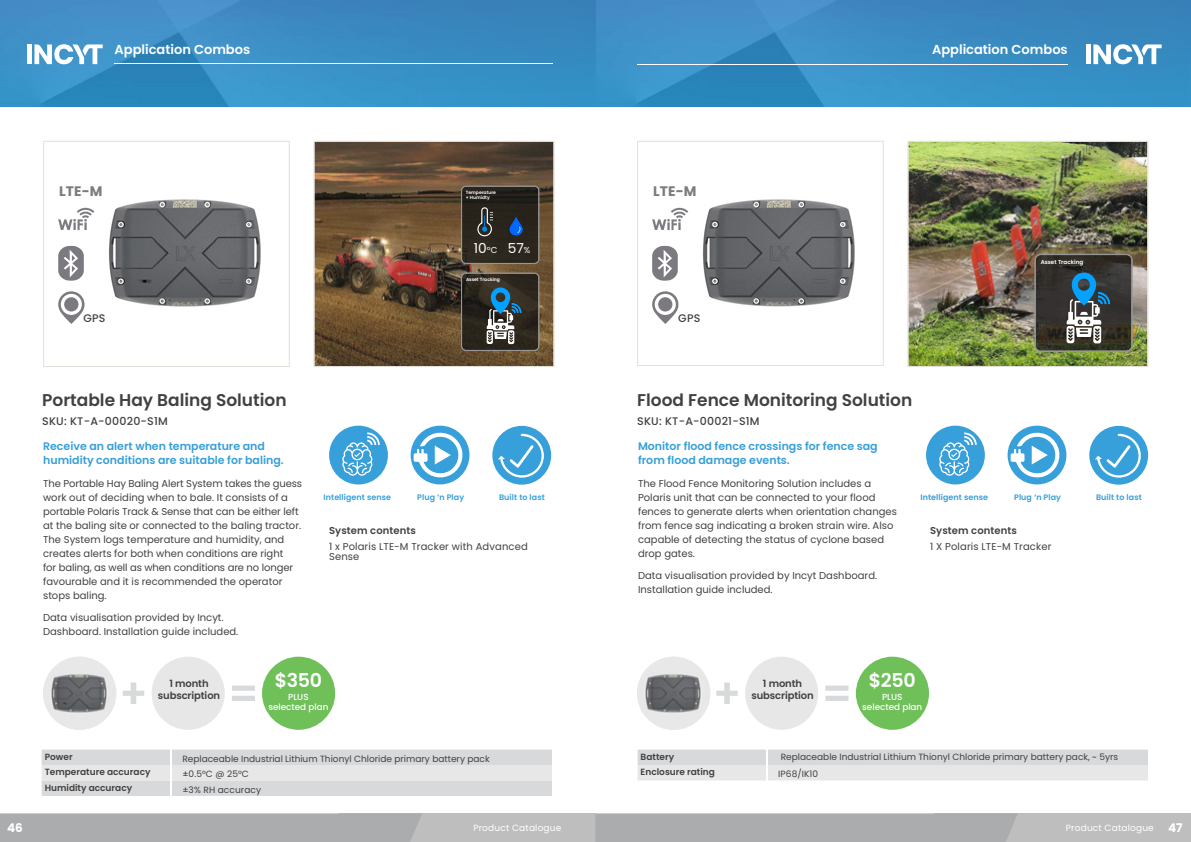
<style>
.page{position:relative;width:1191px;height:842px;background:#fff}
.page>*{position:absolute;margin:0;border:0;box-sizing:border-box;transform-origin:0 0}
.t1{font:600 19px "Poppins";letter-spacing:-.02em;color:#fff}
.t2{font:600 17px "Poppins";color:#414142}
.t3{font:700 13.8px "Poppins";letter-spacing:.01em;color:#7c7a80}
.t4{font:13.7px "Poppins";color:#fff}
.t5{font:600 13px "Poppins";color:#fff}
.t6{font:700 12px "Poppins";color:#fff}
.t7{font:600 11px/14px "Poppins";color:#379fd9}
.t8{font:500 11px "Poppins";letter-spacing:.02em;color:#414142}
.t9{font:10px/14px "Poppins";color:#414142}
.t10{font:600 10px/12px "Poppins";letter-spacing:-.01em;color:#414142;text-align:center}
.t11{font:600 10px "Poppins";letter-spacing:.01em;color:#414142}
.t12{font:9px "Poppins";color:#414142}
.t13{font:600 9px "Poppins";color:#414142}
.t14{font:9px "Poppins";letter-spacing:.02em;color:#fff}
.t15{font:500 8.8px/10px "Poppins";color:#fff;text-align:center}
.t16{font:600 7.9px "Poppins";letter-spacing:.01em;color:#379fd9}
.t17{font:600 5.7px "Poppins";color:#fff}
.t18{font:600 4.5px/5.4px "Poppins";color:#fff}
.s1{font-size:8.6px}
.s2{font-weight:700;font-size:12px}
</style>
<div class="page">
<img style="left:0;top:0;width:1191px;height:107px">
<hr style="left:595px;top:0;width:1px;height:107px;background:#358ac1">
<div style="left:339px;top:813px;width:256px;height:29px;background:#bebebf"></div>
<div style="left:934px;top:813px;width:257px;height:29px;background:#bebebf"></div>
<div style="left:0;top:813px;width:422px;height:29px;background:#abacae"></div>
<div style="left:595px;top:813px;width:422px;height:29px;background:#abacae"></div>
<hr style="left:637px;top:64px;width:430px;height:1px;background:#fff">
<hr style="left:115px;top:63px;width:438px;height:1px;background:#fff">
<hr style="left:27px;top:44px;width:4px;height:20px;background:#fff">
<svg style="left:34px;top:44px;width:69px;height:20px"></svg>
<div style="left:1085px;top:44px;width:5px;height:20px;background:#fff"></div>
<svg style="left:1093px;top:44px;width:68px;height:20px"></svg>
<svg style="left:313px;top:141px;width:241px;height:226px;background:#6b5138"></svg>
<img style="left:907px;top:141px;width:241px;height:226px">
<div style="left:410px;top:426px;width:59px;height:58px;background:#379fd9;border-radius:50%"></div>
<svg style="left:413px;top:430px;width:51px;height:49px"></svg>
<div style="left:1007px;top:426px;width:59px;height:58px;background:#379fd9;border-radius:50%"></div>
<svg style="left:1010px;top:430px;width:51px;height:49px"></svg>
<div style="left:329px;top:426px;width:59px;height:58px;background:#379fd9;border-radius:50%"></div>
<div style="left:926px;top:426px;width:58px;height:58px;background:#379fd9;border-radius:50%"></div>
<div style="left:492px;top:426px;width:59px;height:59px;background:#379fd9;border-radius:50%"></div>
<svg style="left:498px;top:434px;width:46px;height:44px"></svg>
<div style="left:1089px;top:426px;width:59px;height:59px;background:#379fd9;border-radius:50%"></div>
<svg style="left:1094px;top:434px;width:46px;height:44px"></svg>
<svg style="left:42px;top:749px;width:510px;height:47px;background:#dddedf"></svg>
<hr style="left:170px;top:747px;width:1px;height:51px;background:#fff">
<svg style="left:637px;top:749px;width:511px;height:31px;background:#e0e0e1"></svg>
<hr style="left:766px;top:747px;width:1px;height:51px;background:#fff">
<svg style="left:43px;top:141px;width:247px;height:226px"></svg>
<svg style="left:637px;top:141px;width:246px;height:225px"></svg>
<svg style="left:58px;top:246px;width:26px;height:35px"></svg>
<svg style="left:58px;top:207px;width:36px;height:23px"></svg>
<svg style="left:58px;top:291px;width:28px;height:33px"></svg>
<div style="left:64px;top:297px;width:14px;height:14px;background:#7c7a80;border-radius:50%"></div>
<svg style="left:652px;top:246px;width:26px;height:35px"></svg>
<svg style="left:652px;top:207px;width:36px;height:23px"></svg>
<svg style="left:652px;top:291px;width:28px;height:33px"></svg>
<div style="left:658px;top:297px;width:14px;height:14px;background:#7c7a80;border-radius:50%"></div>
<svg style="left:461px;top:273px;width:78px;height:78px;background:#3f4340"></svg>
<svg style="left:461px;top:186px;width:78px;height:78px;background:#2f2f2c"></svg>
<svg style="left:1034px;top:254px;width:98px;height:98px;background:#444a4a"></svg>
<svg style="left:342px;top:432px;width:38px;height:44px"></svg>
<svg style="left:939px;top:432px;width:37px;height:44px"></svg>
<svg style="left:123px;top:682px;width:21px;height:22px"></svg>
<svg style="left:232px;top:686px;width:23px;height:15px"></svg>
<div style="left:152px;top:657px;width:73px;height:73px;background:#e7e7e8;border-radius:50%"></div>
<svg style="left:716px;top:682px;width:21px;height:22px"></svg>
<svg style="left:825px;top:686px;width:23px;height:15px"></svg>
<div style="left:745px;top:657px;width:73px;height:73px;background:#e7e7e8;border-radius:50%"></div>
<div style="left:262px;top:657px;width:73px;height:73px;background:#70c05a;border-radius:50%"></div>
<div style="left:856px;top:657px;width:73px;height:73px;background:#70c05a;border-radius:50%"></div>
<img style="left:43px;top:657px;width:73px;height:73px;border-radius:37px">
<img style="left:637px;top:657px;width:73px;height:73px;border-radius:37px">
<h3 class="t5" style="left:115px;top:42px;width:137px">Application Combos</h3>
<h3 class="t5" style="left:932px;top:42px;width:137px">Application Combos</h3>
<h3 class="t3" style="left:59px;top:183px;width:45px">LTE-M</h3>
<h3 class="t3" style="left:653px;top:183px;width:45px">LTE-M</h3>
<p class="t18" style="left:466px;top:190px;width:32px">Temperature + Humidty</p>
<h3 class="t4" style="left:474px;top:240px;width:58px">10<span class="s1">ºC</span> 57<span class="s1">%</span></h3>
<p class="t18" style="left:466px;top:277px;width:35px">Asset Tracking</p>
<p class="t8" style="left:83px;top:312px;width:24px">GPS</p>
<p class="t8" style="left:678px;top:312px;width:24px">GPS</p>
<h2 class="t2" style="left:42px;top:390px;width:246px">Portable Hay Baling Solution</h2>
<p class="t8" style="left:42px;top:415px;width:127px">SKU: KT-A-00020-S1M</p>
<h2 class="t2" style="left:637px;top:390px;width:277px">Flood Fence Monitoring Solution</h2>
<p class="t8" style="left:637px;top:415px;width:124px">SKU: KT-A-00021-S1M</p>
<p class="t17" style="left:1040px;top:259px;width:44px">Asset Tracking</p>
<p class="t7" style="left:43px;top:440px;width:242px">Receive an alert when temperature and humidity conditions are suitable for baling.</p>
<p class="t9" style="left:43px;top:476px;width:260px">The Portable Hay Baling Alert System takes the guess work out of deciding when to bale. It consists of a portable Polaris Track &amp; Sense that can be either left at the baling site or connected to the baling tractor.<br>The System logs temperature and humidity, and creates alerts for both when conditions are right<br>for baling, as well as when conditions are no longer favourable and it is recommended the operator stops baling.</p>
<p class="t9" style="left:43px;top:611px;width:197px">Data visualisation provided by Incyt.<br>Dashboard. Installation guide included.</p>
<p class="t7" style="left:638px;top:440px;width:241px">Monitor flood fence crossings for fence sag from flood damage events.</p>
<p class="t9" style="left:638px;top:476px;width:260px">The Flood Fence Monitoring Solution includes a Polaris unit that can be connected to your flood fences to generate alerts when orientation changes from fence sag indicating a broken strain wire. Also capable of detecting the status of cyclone based drop gates.</p>
<p class="t9" style="left:638px;top:569px;width:241px">Data visualisation provided by Incyt Dashboard.<br>Installation guide included.</p>
<p class="t16" style="left:323px;top:492px;width:69px">Intelligent sense</p>
<p class="t16" style="left:417px;top:492px;width:48px">Plug ‘n Play</p>
<p class="t16" style="left:499px;top:493px;width:47px">Built to last</p>
<p class="t16" style="left:920px;top:492px;width:69px">Intelligent sense</p>
<p class="t16" style="left:1014px;top:492px;width:48px">Plug ‘n Play</p>
<p class="t16" style="left:1096px;top:493px;width:47px">Built to last</p>
<p class="t11" style="left:329px;top:525px;width:88px">System contents</p>
<p class="t9" style="left:329px;top:541px;width:200px;line-height:10px">1 x Polaris LTE-M Tracker with Advanced<br>Sense</p>
<p class="t11" style="left:930px;top:525px;width:88px">System contents</p>
<p class="t9" style="left:930px;top:539px;width:123px">1 X Polaris LTE-M Tracker</p>
<h1 class="t1" style="left:275px;top:670px;width:49px">$350</h1>
<p class="t15" style="left:268px;top:691px;width:62px">PLUS selected plan</p>
<p class="t10" style="left:158px;top:677px;width:64px">1 month subscription</p>
<p class="t10" style="left:751px;top:677px;width:64px">1 month subscription</p>
<h1 class="t1" style="left:869px;top:670px;width:48px">$250</h1>
<p class="t15" style="left:862px;top:691px;width:62px">PLUS selected plan</p>
<p class="t13" style="left:45px;top:752px;width:29px">Power</p>
<p class="t12" style="left:182px;top:754px;width:309px">Replaceable Industrial Lithium Thionyl Chloride primary battery pack</p>
<p class="t13" style="left:45px;top:767px;width:107px">Temperature accuracy</p>
<p class="t12" style="left:182px;top:769px;width:68px">±0.5°C @ 25°C</p>
<p class="t13" style="left:45px;top:782px;width:89px">Humidity accuracy</p>
<p class="t12" style="left:182px;top:784px;width:80px">±3% RH accuracy</p>
<p class="t13" style="left:640px;top:752px;width:35px">Battery</p>
<p class="t12" style="left:780px;top:752px;width:339px">Replaceable Industrial Lithium Thionyl Chloride primary battery pack, ~ 5yrs</p>
<p class="t13" style="left:640px;top:767px;width:76px">Enclosure rating</p>
<p class="t12" style="left:778px;top:769px;width:41px">IP68/IK10</p>
<p class="t6" style="left:7px;top:820px;width:17px">46</p>
<p class="t14" style="left:473px;top:823px;width:89px">Product Catalogue</p>
<p class="t14" style="left:1065px;top:823px;width:118px">Product Catalogue <span class="s2">47</span></p>
</div>
